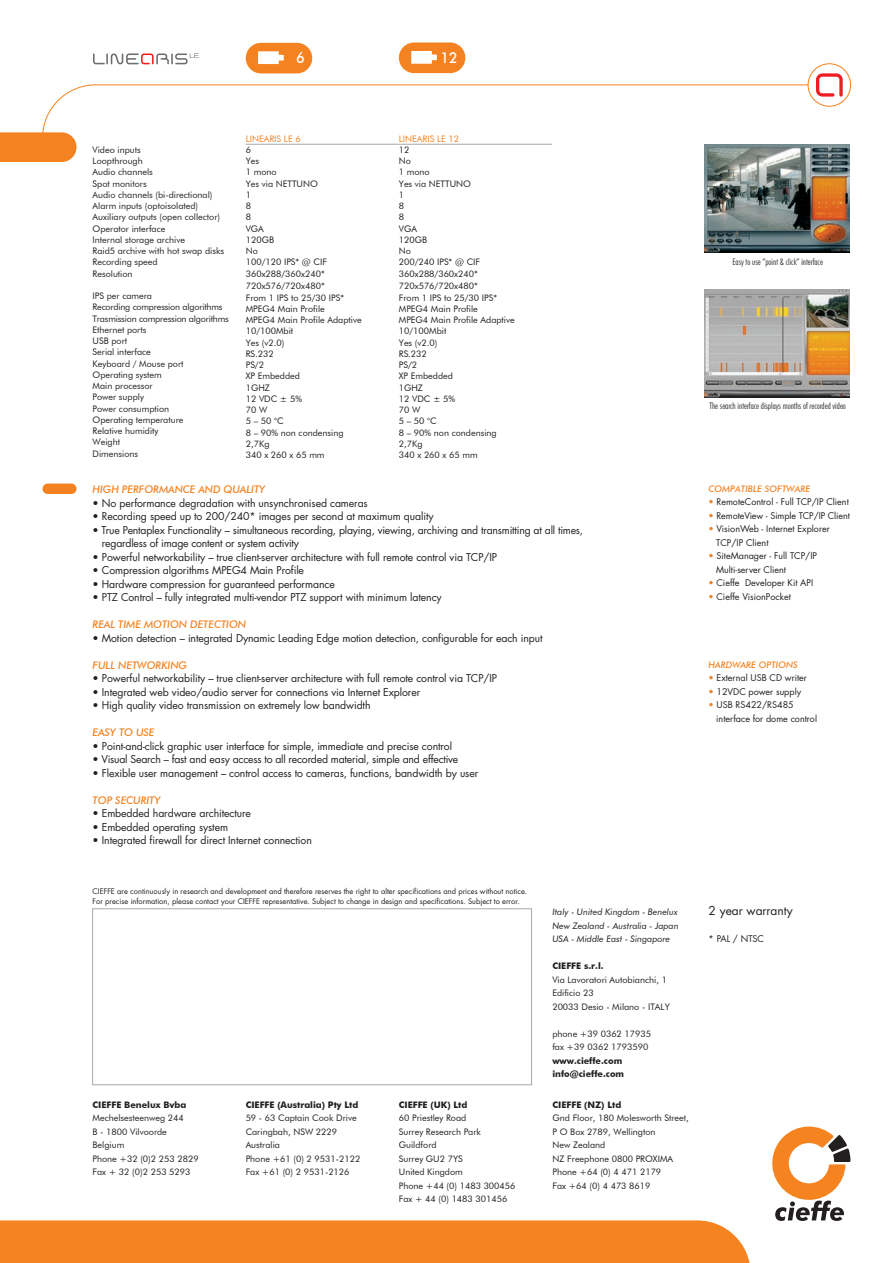
<style>
.page{position:relative;width:893px;height:1263px;background:#fff}
.page>*{position:absolute;margin:0;border:0;box-sizing:border-box;transform-origin:0 0}
.t1{font:500 15px "Futura BT";color:#fff}
.t2{font:12px "Futura";color:#231f20}
.t3{font:10.5px/13.5px "Futura";letter-spacing:-.01em;color:#231f20}
.t4{font:italic 500 10.5px "Futura BT";letter-spacing:-.01em;color:#f58220}
.t5{font:9px/11.2px "Futura BT";color:#231f20}
.t6{font:9px/13.5px "Futura";color:#231f20}
.t7{font:300 condensed 9px "Futura BT";color:#231f20}
.t8{font:italic 9px/13.5px "Futura BT";color:#231f20;text-align:justify}
.t9{font:italic 500 9px "Futura BT";color:#f58220}
.t10{font:7.5px/10.5px "Futura";color:#231f20}
.s1{color:#f58220}
.s2{font-weight:700}
</style>
<div class="page">
<div style="left:0;top:1220px;width:750px;height:43px;background:#f58420"></div>
<svg style="left:772px;top:1126px;width:78px;height:95px"></svg>
<svg style="left:42px;top:84px;width:765px;height:73px"></svg>
<svg style="left:0;top:132px;width:77px;height:30px;background:#f5892d"></svg>
<svg style="left:246px;top:43px;width:66px;height:30px;background:#f68f37"></svg>
<div style="left:258px;top:51px;width:21px;height:13px;background:#fff"></div>
<div style="left:275px;top:55px;width:9px;height:6px;background:#fff"></div>
<svg style="left:399px;top:42px;width:66px;height:31px;background:#f6913c"></svg>
<div style="left:411px;top:51px;width:21px;height:13px;background:#fff"></div>
<div style="left:428px;top:55px;width:9px;height:5px;background:#fff"></div>
<svg style="left:93px;top:53px;width:106px;height:11px"></svg>
<svg style="left:807px;top:63px;width:44px;height:43px"></svg>
<svg style="left:43px;top:483px;width:34px;height:11px"></svg>
<img style="left:705px;top:144px;width:144px;height:109px">
<img style="left:705px;top:289px;width:144px;height:108px">
<div style="left:92px;top:908px;width:440px;height:177px;border:1px solid #a8a9ad"></div>
<p class="t1" style="left:296px;top:49px;width:10px">6</p>
<p class="t1" style="left:440px;top:48px;width:19px">12</p>
<p class="t5" style="left:93px;top:144px;width:133px">Video inputs<br>Loopthrough<br>Audio channels<br>Spot monitors<br>Audio channels (bi-directional)<br>Alarm inputs (optoisolated)<br>Auxiliary outputs (open collector)<br>Operator interface<br>Internal storage archive<br>Raid5 archive with hot swap disks<br>Recording speed<br>Resolution</p>
<p class="t5" style="left:93px;top:290px;width:138px">IPS per camera<br>Recording compression algorithms<br>Trasmission compression algorithms<br>Ethernet ports<br>USB port<br>Serial interface<br>Keyboard / Mouse port<br>Operating system<br>Main processor<br>Power supply<br>Power consumption<br>Operating temperature<br>Relative humidity<br>Weight<br>Dimensions</p>
<p class="t5" style="left:246px;top:133px;width:117px"><span class="s1">LINEARIS LE 6<br></span>6<br>Yes<br>1 mono<br>Yes via NETTUNO<br>1<br>8<br>8<br>VGA<br>120GB<br>No<br>100/120 IPS* @ CIF<br>360x288/360x240*<br>720x576/720x480*<br>From 1 IPS to 25/30 IPS*<br>MPEG4 Main Profile<br>MPEG4 Main Profile Adaptive<br>10/100Mbit<br>Yes (v2.0)<br>RS.232<br>PS/2<br>XP Embedded<br>1GHZ<br>12 VDC ± 5%<br>70 W<br>5 – 50 °C<br>8 – 90% non condensing<br>2,7Kg<br>340 x 260 x 65 mm</p>
<p class="t5" style="left:399px;top:133px;width:117px"><span class="s1">LINEARIS LE 12<br></span>12<br>No<br>1 mono<br>Yes via NETTUNO<br>1<br>8<br>8<br>VGA<br>120GB<br>No<br>200/240 IPS* @ CIF<br>360x288/360x240*<br>720x576/720x480*<br>From 1 IPS to 25/30 IPS*<br>MPEG4 Main Profile<br>MPEG4 Main Profile Adaptive<br>10/100Mbit<br>Yes (v2.0)<br>RS.232<br>PS/2<br>XP Embedded<br>1GHZ<br>12 VDC ± 5%<br>70 W<br>5 – 50 °C<br>8 – 90% non condensing<br>2,7Kg<br>340 x 260 x 65 mm</p>
<p class="t4" style="left:93px;top:483px;width:174px">HIGH PERFORMANCE AND QUALITY</p>
<p class="t3" style="left:93px;top:496px;width:277px">• No performance degradation with unsynchronised cameras</p>
<p class="t3" style="left:93px;top:509px;width:343px">• Recording speed up to 200/240* images per second at maximum quality</p>
<p class="t3" style="left:102px;top:523px;width:483px;text-indent:-9px">• True Pentaplex Functionality – simultaneous recording, playing, viewing, archiving and transmitting at all times, regardless of image content or system activity</p>
<p class="t3" style="left:93px;top:550px;width:406px">• Powerful networkability – true client-server architecture with full remote control via TCP/IP</p>
<p class="t3" style="left:93px;top:563px;width:213px">• Compression algorithms MPEG4 Main Profile</p>
<p class="t3" style="left:93px;top:577px;width:244px">• Hardware compression for guaranteed performance</p>
<p class="t3" style="left:93px;top:590px;width:351px">• PTZ Control – fully integrated multi-vendor PTZ support with minimum latency</p>
<p class="t4" style="left:93px;top:618px;width:155px">REAL TIME MOTION DETECTION</p>
<p class="t3" style="left:93px;top:631px;width:452px">• Motion detection – integrated Dynamic Leading Edge motion detection, configurable for each input</p>
<p class="t4" style="left:93px;top:659px;width:96px">FULL NETWORKING</p>
<p class="t3" style="left:93px;top:671px;width:406px">• Powerful networkability – true client-server architecture with full remote control via TCP/IP</p>
<p class="t3" style="left:93px;top:685px;width:329px">• Integrated web video/audio server for connections via Internet Explorer</p>
<p class="t3" style="left:93px;top:698px;width:279px">• High quality video transmission on extremely low bandwidth</p>
<p class="t4" style="left:93px;top:726px;width:64px">EASY TO USE</p>
<p class="t3" style="left:93px;top:739px;width:361px">• Point-and-click graphic user interface for simple, immediate and precise control</p>
<p class="t3" style="left:93px;top:752px;width:367px">• Visual Search – fast and easy access to all recorded material, simple and effective</p>
<p class="t3" style="left:93px;top:766px;width:387px">• Flexible user management – control access to cameras, functions, bandwidth by user</p>
<p class="t4" style="left:93px;top:794px;width:70px">TOP SECURITY</p>
<p class="t3" style="left:93px;top:806px;width:160px">• Embedded hardware architecture</p>
<p class="t3" style="left:93px;top:820px;width:137px">• Embedded operating system</p>
<p class="t3" style="left:93px;top:833px;width:221px">• Integrated firewall for direct Internet connection</p>
<p class="t10" style="left:93px;top:885px;width:436px">CIEFFE are continuously in research and development and therefore reserves the right to alter specifications and prices without notice.<br>For precise information, please contact your CIEFFE representative. Subject to change in design and specifications. Subject to error.</p>
<p class="t5" style="left:93px;top:1097px;width:108px;line-height:13.5px"><span class="s2">CIEFFE Benelux Bvba<br></span>Mechelsesteenweg 244<br>B - 1800 Vilvoorde<br>Belgium<br>Phone +32 (0)2 253 2829<br>Fax + 32 (0)2 253 5293</p>
<p class="t5" style="left:246px;top:1097px;width:116px;line-height:13.5px"><span class="s2">CIEFFE (Australia) Pty Ltd<br></span>59 - 63 Captain Cook Drive<br>Caringbah, NSW 2229<br>Australia<br>Phone +61 (0) 2 9531-2122<br>Fax +61 (0) 2 9531-2126</p>
<p class="t5" style="left:399px;top:1097px;width:118px;line-height:13.5px"><span class="s2">CIEFFE (UK) Ltd<br></span>60 Priestley Road<br>Surrey Research Park<br>Guildford<br>Surrey GU2 7YS<br>United Kingdom<br>Phone +44 (0) 1483 300456<br>Fax + 44 (0) 1483 301456</p>
<p class="t8" style="left:552px;top:905px;width:128px">Italy - United Kingdom - Benelux New Zealand - Australia - Japan USA - Middle East - Singapore</p>
<p class="t5" style="left:552px;top:959px;width:119px;line-height:13.5px"><span class="s2">CIEFFE s.r.l.<br></span>Via Lavoratori Autobianchi, 1<br>Edificio 23<br>20033 Desio - Milano - ITALY</p>
<p class="t5" style="left:552px;top:1026px;width:100px;line-height:13.5px">phone +39 0362 17935 fax +39 0362 1793590 <span class="s2">www.cieffe.com info@cieffe.com</span></p>
<p class="t5" style="left:553px;top:1097px;width:138px;line-height:13.5px"><span class="s2">CIEFFE (NZ) Ltd<br></span>Gnd Floor, 180 Molesworth Street,<br>P O Box 2789, Wellington<br>New Zealand<br>NZ Freephone 0800 PROXIMA<br>Phone +64 (0) 4 471 2179<br>Fax +64 (0) 4 473 8619</p>
<p class="t7" style="left:732px;top:257px;width:92px">Easy to use “point &amp; click” interface</p>
<p class="t7" style="left:709px;top:401px;width:138px">The search interface displays months of recorded video</p>
<p class="t9" style="left:709px;top:483px;width:103px">COMPATIBLE SOFTWARE</p>
<p class="t6" style="left:709px;top:495px;width:142px"><span class="s1">•</span> RemoteControl - Full TCP/IP Client</p>
<p class="t6" style="left:709px;top:509px;width:143px"><span class="s1">•</span> RemoteView - Simple TCP/IP Client</p>
<p class="t6" style="left:716px;top:522px;width:115px;text-indent:-8px"><span class="s1">•</span> VisionWeb - Internet Explorer<br>TCP/IP Client</p>
<p class="t6" style="left:716px;top:549px;width:102px;text-indent:-8px"><span class="s1">•</span> SiteManager - Full TCP/IP<br>Multi-server Client</p>
<p class="t6" style="left:709px;top:576px;width:106px"><span class="s1">•</span> Cieffe Developer Kit API</p>
<p class="t6" style="left:709px;top:590px;width:84px"><span class="s1">•</span> Cieffe VisionPocket</p>
<p class="t9" style="left:709px;top:659px;width:91px">HARDWARE OPTIONS</p>
<p class="t6" style="left:709px;top:671px;width:100px"><span class="s1">•</span> External USB CD writer</p>
<p class="t6" style="left:709px;top:685px;width:94px"><span class="s1">•</span> 12VDC power supply</p>
<p class="t6" style="left:716px;top:698px;width:102px;text-indent:-8px"><span class="s1">•</span> USB RS422/RS485 interface for dome control</p>
<p class="t2" style="left:709px;top:902px;width:86px">2 year warranty</p>
<p class="t6" style="left:709px;top:932px;width:57px">* PAL / NTSC</p>
</div>
